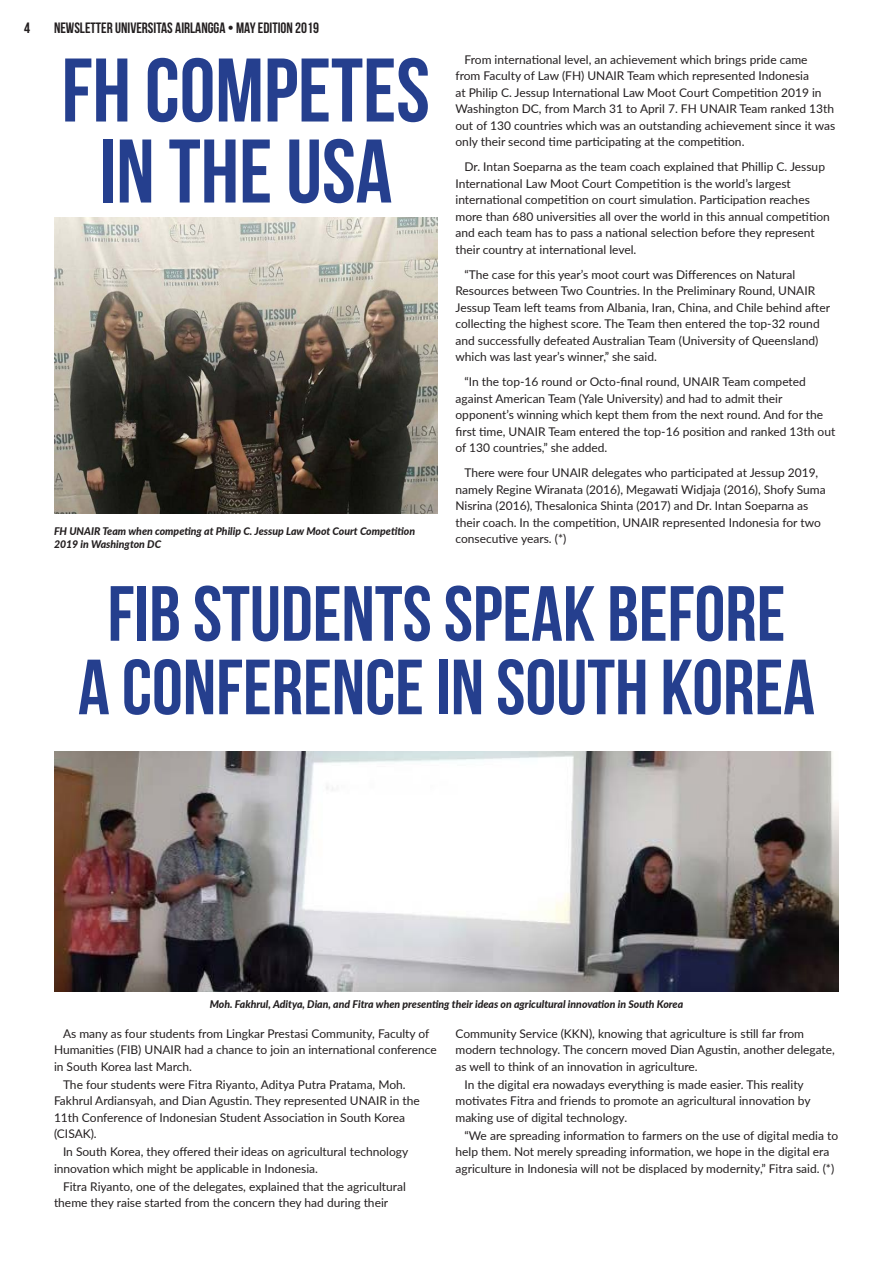
<style>
.page{position:relative;width:893px;height:1263px;background:#fff}
.page>*{position:absolute;margin:0;border:0;box-sizing:border-box;transform-origin:0 0}
.t1{font:700 90px "Bebas Neue";color:#253f8e}
.t2{font:700 78px "Bebas Neue";color:#253f8e}
.t3{font:15px "Bebas Neue";color:#231f20}
.t4{font:12px/16.5px "Lato";color:#231f20}
.t5{font:italic 800 10.5px/12.6px "Lato";color:#231f20}
</style>
<div class="page">
<img style="left:54px;top:218px;width:383px;height:295px">
<img style="left:54px;top:752px;width:785px;height:240px">
<p class="t3" style="left:24px;top:19px;width:7px">4</p>
<p class="t3" style="left:54px;top:19px;width:267px">NEWSLETTER UNIVERSITAS AIRLANGGA • MAY EDITION 2019</p>
<p class="t1" style="left:62px;top:41px;width:370px">FH COMPETES</p>
<p class="t1" style="left:99px;top:122px;width:295px">IN THE USA</p>
<p class="t5" style="left:54px;top:524px;width:363px">FH UNAIR Team when competing at Philip C. Jessup Law Moot Court Competition<br>2019 in Washington DC</p>
<p class="t4" style="left:455px;top:51px;width:381px;text-indent:9px">From international level, an achievement which brings pride came from Faculty of Law (FH) UNAIR Team which represented Indonesia<br>at Philip C. Jessup International Law Moot Court Competition 2019 in Washington DC, from March 31 to April 7. FH UNAIR Team ranked 13th out of 130 countries which was an outstanding achievement since it was only their second time participating at the competition.</p>
<p class="t4" style="left:455px;top:158px;width:376px;text-indent:9px">Dr. Intan Soeparna as the team coach explained that Phillip C. Jessup International Law Moot Court Competition is the world’s largest international competition on court simulation. Participation reaches more than 680 universities all over the world in this annual competition and each team has to pass a national selection before they represent their country at international level.</p>
<p class="t4" style="left:455px;top:266px;width:376px;text-indent:9px">“The case for this year’s moot court was Differences on Natural Resources between Two Countries. In the Preliminary Round, UNAIR Jessup Team left teams from Albania, Iran, China, and Chile behind after collecting the highest score. The Team then entered the top-32 round and successfully defeated Australian Team (University of Queensland) which was last year’s winner,” she said.</p>
<p class="t4" style="left:455px;top:373px;width:381px;text-indent:9px">“In the top-16 round or Octo-final round, UNAIR Team competed against American Team (Yale University) and had to admit their opponent’s winning which kept them from the next round. And for the first time, UNAIR Team entered the top-16 position and ranked 13th out of 130 countries,” she added.</p>
<p class="t4" style="left:455px;top:464px;width:372px;text-indent:9px">There were four UNAIR delegates who participated at Jessup 2019, namely Regine Wiranata (2016), Megawati Widjaja (2016), Shofy Suma Nisrina (2016), Thesalonica Shinta (2017) and Dr. Intan Soeparna as their coach. In the competition, UNAIR represented Indonesia for two consecutive years. (*)</p>
<p class="t2" style="left:108px;top:571px;width:679px">FIB STUDENTS SPEAK BEFORE</p>
<p class="t2" style="left:78px;top:644px;width:738px">A CONFERENCE IN SOUTH KOREA</p>
<p class="t5" style="left:210px;top:997px;width:475px">Moh. Fakhrul, Aditya, Dian, and Fitra when presenting their ideas on agricultural innovation in South Korea</p>
<p class="t4" style="left:54px;top:1025px;width:384px;text-indent:9px">As many as four students from Lingkar Prestasi Community, Faculty of<br>Humanities (FIB) UNAIR had a chance to join an international conference in South Korea last March.</p>
<p class="t4" style="left:54px;top:1076px;width:367px;text-indent:9px">The four students were Fitra Riyanto, Aditya Putra Pratama, Moh.<br>Fakhrul Ardiansyah, and Dian Agustin. They represented UNAIR in the 11th Conference of Indonesian Student Association in South Korea (CISAK).</p>
<p class="t4" style="left:54px;top:1143px;width:356px;text-indent:9px">In South Korea, they offered their ideas on agricultural technology innovation which might be applicable in Indonesia.</p>
<p class="t4" style="left:54px;top:1178px;width:353px;text-indent:9px">Fitra Riyanto, one of the delegates, explained that the agricultural theme they raise started from the concern they had during their</p>
<p class="t4" style="left:455px;top:1025px;width:381px">Community Service (KKN), knowing that agriculture is still far from modern technology. The concern moved Dian Agustin, another delegate, as well to think of an innovation in agriculture.</p>
<p class="t4" style="left:455px;top:1076px;width:357px;text-indent:9px">In the digital era nowadays everything is made easier. This reality motivates Fitra and friends to promote an agricultural innovation by making use of digital technology.</p>
<p class="t4" style="left:455px;top:1127px;width:384px;text-indent:9px">“We are spreading information to farmers on the use of digital media to help them. Not merely spreading information, we hope in the digital era agriculture in Indonesia will not be displaced by modernity,” Fitra said. (*)</p>
</div>
